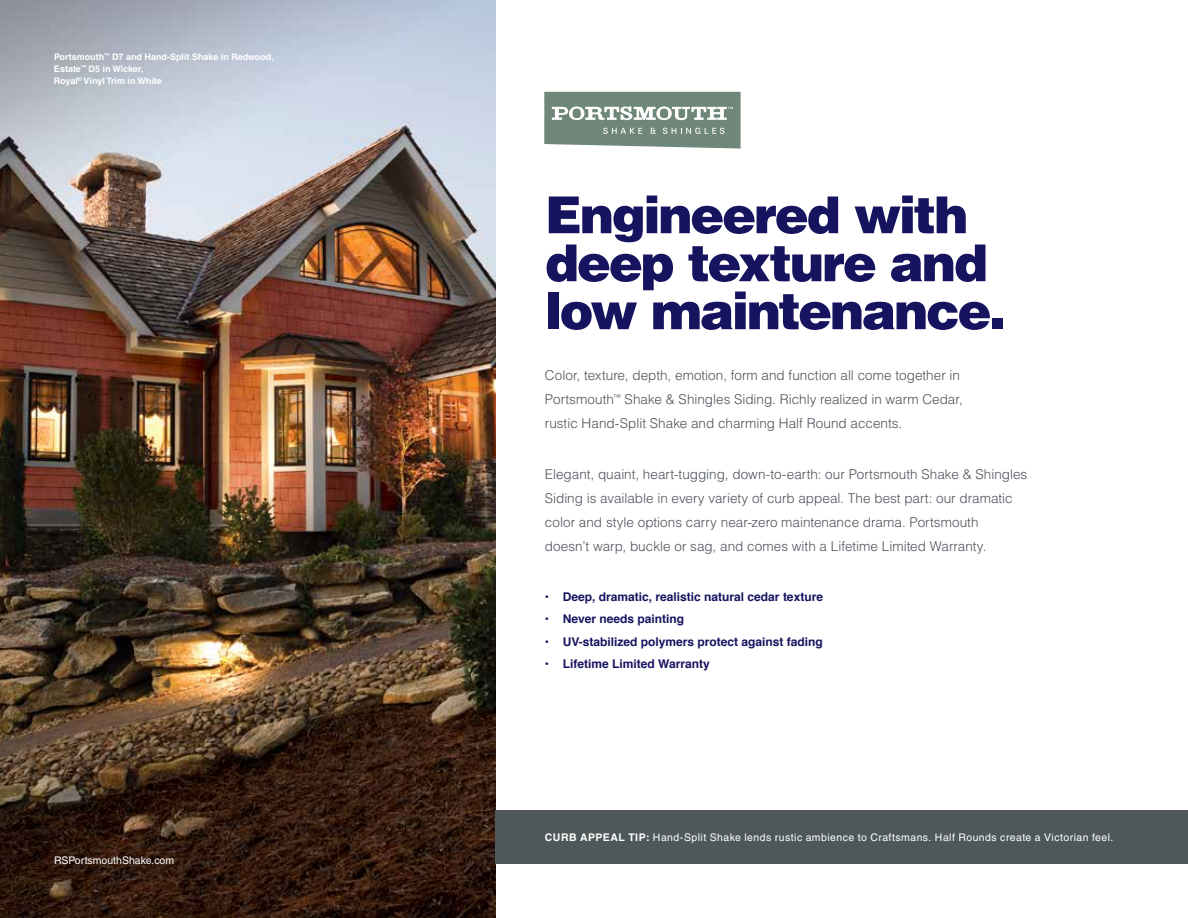
<style>
.page{position:relative;width:1188px;height:918px;background:#fff}
.page>*{position:absolute;margin:0;border:0;box-sizing:border-box;transform-origin:0 0}
.t1{font:900 51px/48px "Helvetica LT Std";letter-spacing:-.04em;color:#16135f}
.t2{font:300 13.5px/24px "Helvetica LT Std";color:#4d525a}
.t3{font:700 12px "Helvetica";color:#16135f}
.t4{font:10.5px "Helvetica LT Std";letter-spacing:.04em;color:#fff}
.t5{font:10.5px "Helvetica LT Std";color:#fff}
.t6{font:900 10.5px "Helvetica LT Std";color:#fff}
.t7{font:700 9px/12px "Helvetica LT Std";color:#fff}
.s1{font-weight:700}
</style>
<div class="page">
<img style="left:0;top:0;width:496px;height:918px">
<div style="left:496px;top:810px;width:692px;height:54px;background:#4e5859"></div>
<svg style="left:544px;top:92px;width:197px;height:57px;background:#879c8f"></svg>
<p class="t7" style="left:54px;top:51px;width:221px">Portsmouth<sup>™</sup> D7 and Hand-Split Shake in Redwood,<br>Estate<sup>™</sup> D5 in Wicker,<br>Royal<sup>®</sup> Vinyl Trim in White</p>
<p class="t5" style="left:54px;top:854px;width:122px">RSPortsmouthShake.com</p>
<p class="t6" style="left:54px;top:854px;width:16px">12</p>
<h1 class="t1" style="left:545px;top:190px;width:462px">Engineered with deep texture and low maintenance.</h1>
<p class="t2" style="left:545px;top:363px;width:419px">Color, texture, depth, emotion, form and function all come together in<br>Portsmouth<sup>™</sup> Shake &amp; Shingles Siding. Richly realized in warm Cedar, rustic Hand-Split Shake and charming Half Round accents.</p>
<p class="t2" style="left:545px;top:462px;width:484px">Elegant, quaint, heart-tugging, down-to-earth: our Portsmouth Shake &amp; Shingles Siding is available in every variety of curb appeal. The best part: our dramatic color and style options carry near-zero maintenance drama. Portsmouth<br>doesn’t warp, buckle or sag, and comes with a Lifetime Limited Warranty.</p>
<p class="t3" style="left:545px;top:587px;width:280px">• Deep, dramatic, realistic natural cedar texture</p>
<p class="t3" style="left:545px;top:609px;width:141px">• Never needs painting</p>
<p class="t3" style="left:545px;top:632px;width:280px">• UV-stabilized polymers protect against fading</p>
<p class="t3" style="left:545px;top:654px;width:166px">• Lifetime Limited Warranty</p>
<p class="t4" style="left:545px;top:831px;width:570px"><span class="s1">CURB APPEAL TIP:</span> Hand-Split Shake lends rustic ambience to Craftsmans. Half Rounds create a Victorian feel.</p>
</div>
